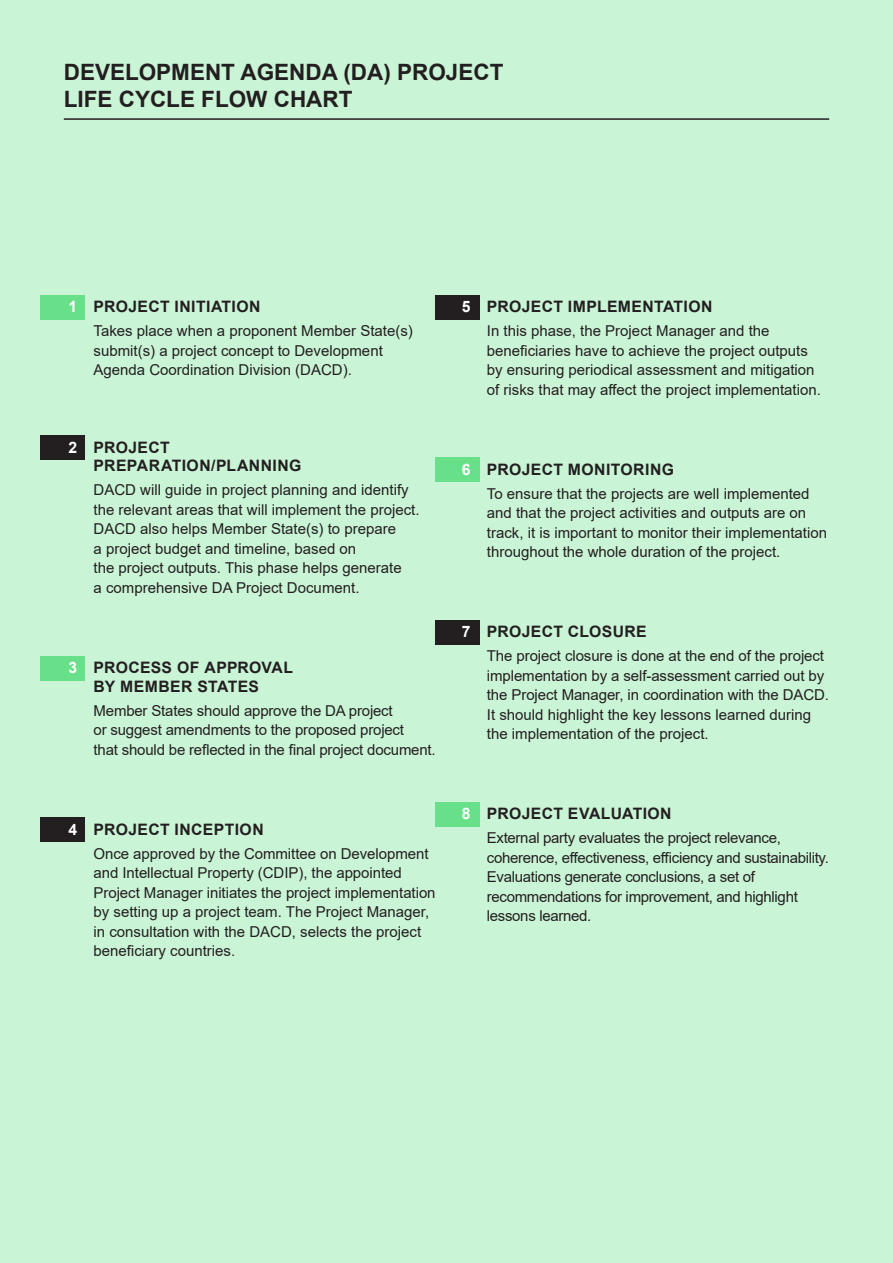
<style>
.page{position:relative;width:893px;height:1263px;background:#caf4d6}
.page>*{position:absolute;margin:0;border:0;box-sizing:border-box;transform-origin:0 0}
.t1{font:700 22.5px/27px "Arial";color:#231f20}
.t2{font:700 15.75px/18.9px "Arial";letter-spacing:.025em;color:#231f20}
.t3{font:15px/19.5px "Arial";color:#231f20}
.t4{font:15px/19.5px "Arial";letter-spacing:-.02em;color:#231f20}
.s1{color:#fff}
</style>
<div class="page">
<hr style="left:64px;top:118px;width:765px;height:2px;background:#231f20">
<div style="left:40px;top:295px;width:44px;height:25px;background:#68e089"></div>
<div style="left:436px;top:295px;width:44px;height:25px;background:#231f20"></div>
<div style="left:436px;top:457px;width:44px;height:25px;background:#68e089"></div>
<div style="left:436px;top:620px;width:44px;height:24px;background:#231f20"></div>
<div style="left:436px;top:802px;width:44px;height:25px;background:#68e089"></div>
<div style="left:40px;top:435px;width:44px;height:25px;background:#231f20"></div>
<div style="left:40px;top:656px;width:44px;height:25px;background:#68e089"></div>
<div style="left:40px;top:817px;width:44px;height:25px;background:#231f20"></div>
<h1 class="t1" style="left:64px;top:59px;width:441px">DEVELOPMENT AGENDA (DA) PROJECT<br>LIFE CYCLE FLOW CHART</h1>
<p class="t2" style="left:68px;top:297px;width:194px"><span class="s1">1</span> PROJECT INITIATION</p>
<p class="t3" style="left:94px;top:321px;width:321px">Takes place when a proponent Member State(s) submit(s) a project concept to Development<br>Agenda Coordination Division (DACD).</p>
<p class="t2" style="left:94px;top:438px;width:209px;text-indent:-25px"><span class="s1">2</span> PROJECT<br>PREPARATION/PLANNING</p>
<p class="t3" style="left:94px;top:480px;width:327px">DACD will guide in project planning and identify the relevant areas that will implement the project.<br>DACD also helps Member State(s) to prepare<br>a project budget and timeline, based on<br>the project outputs. This phase helps generate<br>a comprehensive DA Project Document.</p>
<p class="t2" style="left:68px;top:658px;width:226px;text-align:center"><span class="s1">3</span> PROCESS OF APPROVAL<br>BY MEMBER STATES</p>
<p class="t3" style="left:94px;top:700px;width:344px">Member States should approve the DA project<br>or suggest amendments to the proposed project<br>that should be reflected in the final project document.</p>
<p class="t2" style="left:68px;top:820px;width:197px"><span class="s1">4</span> PROJECT INCEPTION</p>
<p class="t3" style="left:94px;top:843px;width:344px">Once approved by the Committee on Development and Intellectual Property (CDIP), the appointed Project Manager initiates the project implementation by setting up a project team. The Project Manager, in consultation with the DACD, selects the project beneficiary countries.</p>
<p class="t2" style="left:462px;top:297px;width:252px"><span class="s1">5</span> PROJECT IMPLEMENTATION</p>
<p class="t3" style="left:487px;top:321px;width:335px">In this phase, the Project Manager and the beneficiaries have to achieve the project outputs by ensuring periodical assessment and mitigation of risks that may affect the project implementation.</p>
<p class="t2" style="left:462px;top:460px;width:214px"><span class="s1">6</span> PROJECT MONITORING</p>
<p class="t3" style="left:487px;top:483px;width:342px">To ensure that the projects are well implemented and that the project activities and outputs are on track, it is important to monitor their implementation throughout the whole duration of the project.</p>
<p class="t2" style="left:462px;top:622px;width:186px"><span class="s1">7</span> PROJECT CLOSURE</p>
<p class="t3" style="left:487px;top:646px;width:344px">The project closure is done at the end of the project implementation by a self-assessment carried out by the Project Manager, in coordination with the DACD.<br>It should highlight the key lessons learned during the implementation of the project.</p>
<p class="t2" style="left:462px;top:804px;width:211px"><span class="s1">8</span> PROJECT EVALUATION</p>
<p class="t4" style="left:487px;top:828px;width:343px">External party evaluates the project relevance, coherence, effectiveness, efficiency and sustainability.<br>Evaluations generate conclusions, a set of recommendations for improvement, and highlight lessons learned.</p>
</div>
